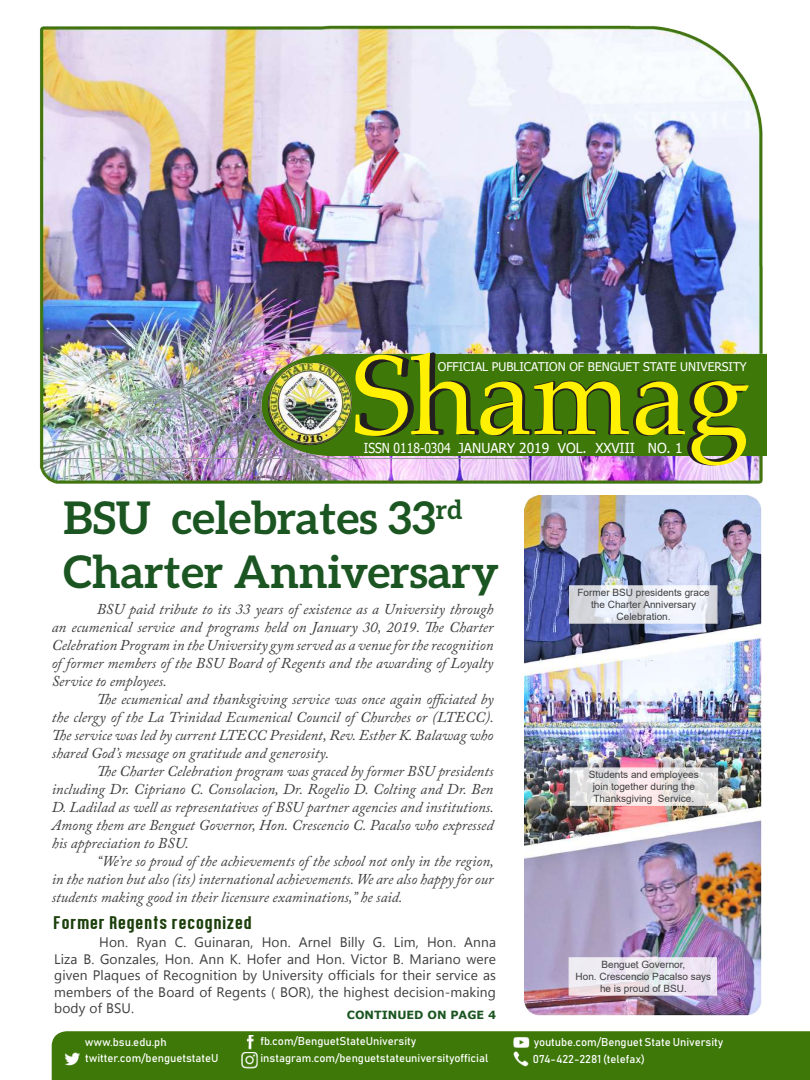
<style>
.page{position:relative;width:810px;height:1080px;background:#fff}
.page>*{position:absolute;margin:0;border:0;box-sizing:border-box;transform-origin:0 0}
.t1{font:112.5px "Palatino Linotype";color:#fff101}
.t2{font:700 45px/54px "Aleo";color:#1b5521}
.t3{font:18.75px "Confidel";letter-spacing:.05em;color:#1c3f0c}
.t4{font:italic 15px/18px "Adobe Caslon Pro";color:#3e3e3f;text-align:justify}
.t5{font:13.75px/16.5px "Microsoft Tai Le";letter-spacing:.01em;color:#3e3e3f;text-align:justify}
.t6{font:13.75px "Tahoma";color:#fff;scale:.88 1}
.t7{font:12px "Tahoma";color:#fff}
.t8{font:11.25px/16.8px "Bahnschrift";color:#fff}
.t9{font:700 11.25px "Verdana";color:#1b5521}
.t10{font:10px/12px "Arial";color:#3e3e3f;text-align:center}
</style>
<div class="page">
<img style="left:39px;top:25px;width:728px;height:459px">
<img style="left:256px;top:352px;width:510px;height:103px">
<hr style="left:60px;top:458px;width:470px;height:1px;background:#9b9da0">
<svg style="left:357px;top:351px;width:390px;height:116px;background:#497024"></svg>
<img style="left:268px;top:363px;width:83px;height:82px">
<img style="left:525px;top:496px;width:236px;height:520px">
<svg style="left:569px;top:585px;width:149px;height:39px"></svg>
<svg style="left:570px;top:767px;width:148px;height:39px;background:#e8e1e2"></svg>
<svg style="left:569px;top:957px;width:148px;height:39px;background:#eae4ed"></svg>
<div style="left:52px;top:1031px;width:758px;height:49px;background:#3d7808"></div>
<img style="left:59px;top:1051px;width:26px;height:22px">
<img style="left:231px;top:1052px;width:32px;height:23px">
<img style="left:237px;top:1035px;width:19px;height:18px">
<img style="left:510px;top:1032px;width:21px;height:17px">
<img style="left:510px;top:1049px;width:22px;height:22px">
<h1 class="t1" style="left:351px;top:316px;width:400px">Shamag</h1>
<p class="t7" style="left:438px;top:359px;width:310px">OFFICIAL PUBLICATION OF BENGUET STATE UNIVERSITY</p>
<p class="t6" style="left:364px;top:439px;width:364px">ISSN 0118-0304 JANUARY 2019 VOL. XXVIII NO. 1</p>
<h2 class="t2" style="left:63px;top:490px;width:437px">BSU celebrates 33<sup>rd<br></sup>Charter Anniversary</h2>
<p class="t4" style="left:52px;top:600px;width:443px;text-indent:45px">BSU paid tribute to its 33 years of existence as a University through an ecumenical service and programs held on January 30, 2019. The Charter Celebration Program in the University gym served as a venue for the recognition of former members of the BSU Board of Regents and the awarding of Loyalty Service to employees.</p>
<p class="t4" style="left:52px;top:690px;width:444px;text-indent:45px">The ecumenical and thanksgiving service was once again officiated by the clergy of the La Trinidad Ecumenical Council of Churches or (LTECC).<br>The service was led by current LTECC President, Rev. Esther K. Balawag who shared God’s message on gratitude and generosity.</p>
<p class="t4" style="left:52px;top:762px;width:444px;text-indent:45px">The Charter Celebration program was graced by former BSU presidents including Dr. Cipriano C. Consolacion, Dr. Rogelio D. Colting and Dr. Ben D. Ladilad as well as representatives of BSU partner agencies and institutions.<br>Among them are Benguet Governor, Hon. Crescencio C. Pacalso who expressed his appreciation to BSU.</p>
<p class="t4" style="left:52px;top:852px;width:444px;text-indent:45px">“We’re so proud of the achievements of the school not only in the region, in the nation but also (its) international achievements. We are also happy for our students making good in their licensure examinations,” he said.</p>
<p class="t3" style="left:54px;top:913px;width:200px">Former Regents recognized</p>
<p class="t5" style="left:54px;top:935px;width:443px;text-indent:45px">Hon. Ryan C. Guinaran, Hon. Arnel Billy G. Lim, Hon. Anna Liza B. Gonzales, Hon. Ann K. Hofer and Hon. Victor B. Mariano were given Plaques of Recognition by University officials for their service as members of the Board of Regents ( BOR), the highest decision-making body of BSU.</p>
<p class="t9" style="left:347px;top:1007px;width:151px">CONTINUED ON PAGE 4</p>
<p class="t10" style="left:577px;top:587px;width:134px">Former BSU presidents grace the Charter Anniversary<br>Celebration.</p>
<p class="t10" style="left:589px;top:768px;width:112px">Students and employees join together during the<br>Thanksgiving Service.</p>
<p class="t10" style="left:576px;top:959px;width:137px">Benguet Governor,<br>Hon. Crescencio Pacalso says he is proud of BSU.</p>
<p class="t8" style="left:85px;top:1034px;width:83px">www.bsu.edu.ph</p>
<p class="t8" style="left:261px;top:1033px;width:157px">fb.com/BenguetStateUniversity</p>
<p class="t8" style="left:533px;top:1033px;width:192px">youtube.com/Benguet State University<br>074-422-2281 (telefax)</p>
<p class="t8" style="left:85px;top:1050px;width:135px">twitter.com/benguetstateU</p>
<p class="t8" style="left:261px;top:1049px;width:229px">instagram.com/benguetstateuniversityofficial</p>
</div>
